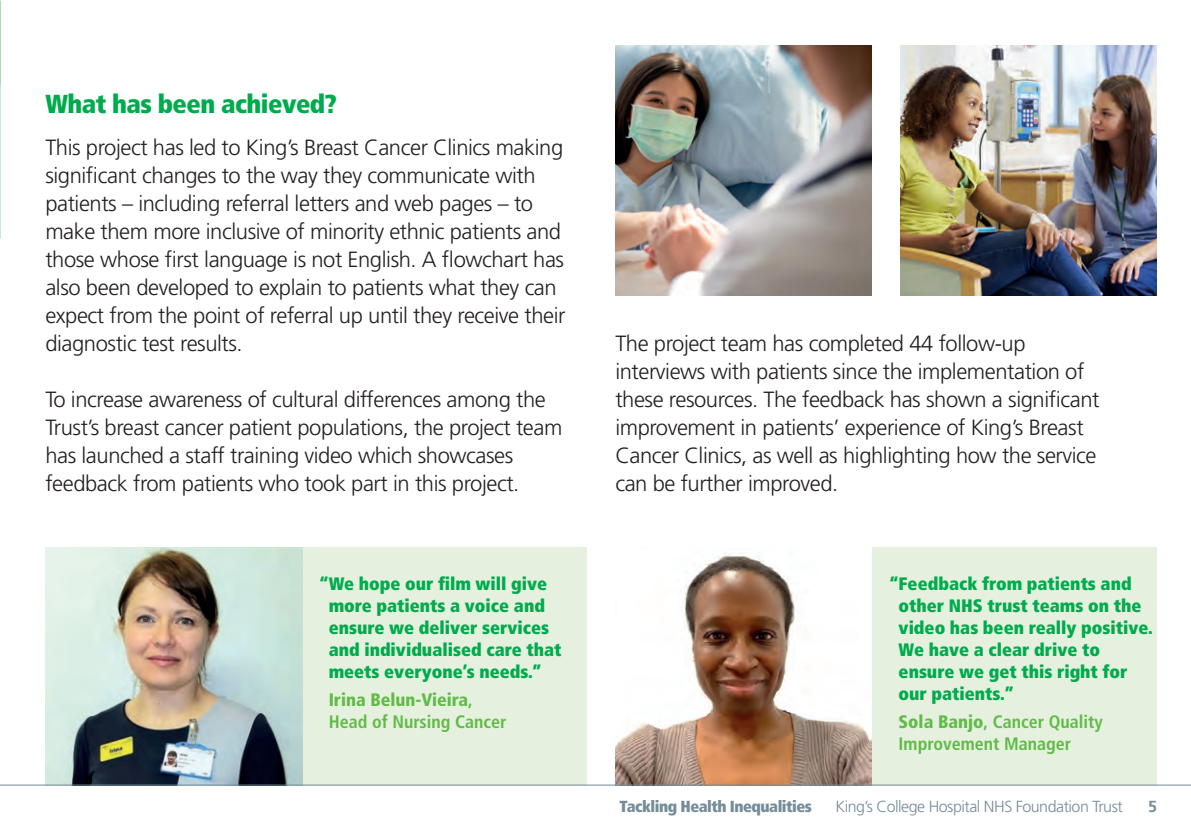
<style>
.page{position:relative;width:1191px;height:840px;background:#fff}
.page>*{position:absolute;margin:0;border:0;box-sizing:border-box;transform-origin:0 0}
.t1{font:900 condensed 26px "Frutiger";letter-spacing:-.02em;color:#00ab4d}
.t2{font:300 22px/28px "Frutiger";letter-spacing:-.02em;color:#231f20}
.t3{font:900 condensed 18px/22px "Frutiger";color:#00ab4d}
.t4{font:700 condensed 18px/22px "Frutiger";color:#60bb46}
.t5{font:300 16px "Frutiger";letter-spacing:-.03em;color:#758c99}
.t6{font:900 condensed 16px "Frutiger";letter-spacing:-.03em;color:#758c99}
.t7{font:700 16px "Frutiger";color:#758c99}
.s1{font-weight:900}
</style>
<div class="page">
<div style="left:45px;top:547px;width:542px;height:238px;background:#e5f1de"></div>
<div style="left:615px;top:547px;width:542px;height:238px;background:#e5f1de"></div>
<img style="left:45px;top:547px;width:257px;height:237px">
<img style="left:615px;top:547px;width:257px;height:237px">
<hr style="left:0;top:784px;width:1191px;height:1px;background:#758c99">
<img style="left:615px;top:45px;width:257px;height:250px">
<img style="left:900px;top:45px;width:257px;height:250px">
<p class="t1" style="left:45px;top:88px;width:293px">What has been achieved?</p>
<p class="t2" style="left:45px;top:133px;width:521px">This project has led to King’s Breast Cancer Clinics making significant changes to the way they communicate with patients – including referral letters and web pages – to make them more inclusive of minority ethnic patients and those whose first language is not English. A flowchart has also been developed to explain to patients what they can expect from the point of referral up until they receive their diagnostic test results.</p>
<p class="t2" style="left:45px;top:385px;width:518px">To increase awareness of cultural differences among the Trust’s breast cancer patient populations, the project team has launched a staff training video which showcases feedback from patients who took part in this project.</p>
<p class="t3" style="left:329px;top:572px;width:234px;text-indent:-10px">“We hope our film will give more patients a voice and ensure we deliver services and individualised care that meets everyone’s needs.”</p>
<p class="t4" style="left:329px;top:688px;width:179px"><span class="s1">Irina Belun-Vieira</span>,<br>Head of Nursing Cancer</p>
<p class="t2" style="left:615px;top:329px;width:486px">The project team has completed 44 follow-up interviews with patients since the implementation of these resources. The feedback has shown a significant improvement in patients’ experience of King’s Breast Cancer Clinics, as well as highlighting how the service can be further improved.</p>
<p class="t3" style="left:898px;top:572px;width:255px;text-indent:-10px">“Feedback from patients and other NHS trust teams on the video has been really positive.<br>We have a clear drive to ensure we get this right for our patients.”</p>
<p class="t4" style="left:898px;top:710px;width:206px"><span class="s1">Sola Banjo</span>, Cancer Quality<br>Improvement Manager</p>
<p class="t6" style="left:619px;top:795px;width:194px">Tackling Health Inequalities</p>
<p class="t5" style="left:835px;top:796px;width:289px">King’s College Hospital NHS Foundation Trust</p>
<p class="t7" style="left:1148px;top:796px;width:10px">5</p>
</div>
